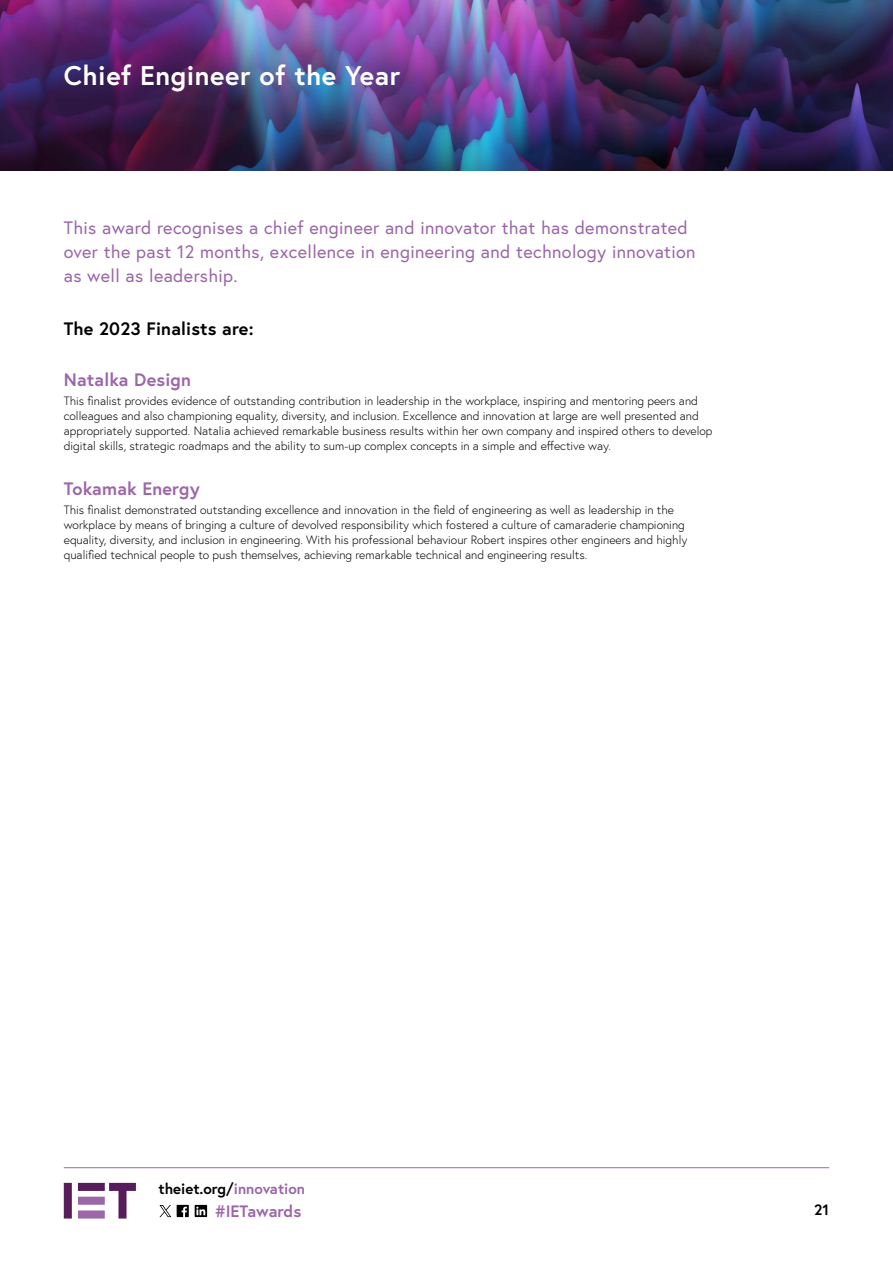
<style>
.page{position:relative;width:893px;height:1263px;background:#fff}
.page>*{position:absolute;margin:0;border:0;box-sizing:border-box;transform-origin:0 0}
.t1{font:700 27px "Europa";letter-spacing:.02em;color:#fff}
.t2{font:18px/24px "Europa";letter-spacing:.02em;color:#9c67a8}
.t3{font:700 18px "Europa";letter-spacing:.01em;color:#9c67a8}
.t4{font:700 18px "Europa";letter-spacing:.01em;color:#000}
.t5{font:700 16.5px "Europa";color:#9c67a8}
.t6{font:700 15px "Europa";color:#000}
.t7{font:300 12px/15px "Europa";color:#000}
.s1{color:#9c67a8}
</style>
<div class="page">
<hr style="left:64px;top:1167px;width:765px;height:1px;background:#9c67a8">
<svg style="left:64px;top:1183px;width:72px;height:35px"></svg>
<img style="left:0;top:0;width:893px;height:170px">
<svg style="left:195px;top:1205px;width:12px;height:12px"></svg>
<svg style="left:196px;top:1206px;width:9px;height:9px"></svg>
<svg style="left:177px;top:1205px;width:12px;height:12px"></svg>
<svg style="left:159px;top:1205px;width:12px;height:12px"></svg>
<h1 class="t1" style="left:64px;top:57px;width:338px">Chief Engineer of the Year</h1>
<h2 class="t2" style="left:64px;top:216px;width:633px">This award recognises a chief engineer and innovator that has demonstrated over the past 12 months, excellence in engineering and technology innovation as well as leadership.</h2>
<h2 class="t4" style="left:64px;top:316px;width:191px">The 2023 Finalists are:</h2>
<h2 class="t3" style="left:64px;top:367px;width:129px">Natalka Design</h2>
<p class="t7" style="left:64px;top:393px;width:650px">This finalist provides evidence of outstanding contribution in leadership in the workplace, inspiring and mentoring peers and colleagues and also championing equality, diversity, and inclusion. Excellence and innovation at large are well presented and appropriately supported. Natalia achieved remarkable business results within her own company and inspired others to develop digital skills, strategic roadmaps and the ability to sum-up complex concepts in a simple and effective way.</p>
<h2 class="t3" style="left:64px;top:476px;width:137px">Tokamak Energy</h2>
<p class="t7" style="left:64px;top:502px;width:625px">This finalist demonstrated outstanding excellence and innovation in the field of engineering as well as leadership in the workplace by means of bringing a culture of devolved responsibility which fostered a culture of camaraderie championing equality, diversity, and inclusion in engineering. With his professional behaviour Robert inspires other engineers and highly qualified technical people to push themselves, achieving remarkable technical and engineering results.</p>
<p class="t6" style="left:158px;top:1178px;width:148px">theiet.org/<span class="s1">innovation</span></p>
<h3 class="t5" style="left:215px;top:1200px;width:88px">#IETawards</h3>
<p class="t6" style="left:814px;top:1200px;width:16px">21</p>
</div>
